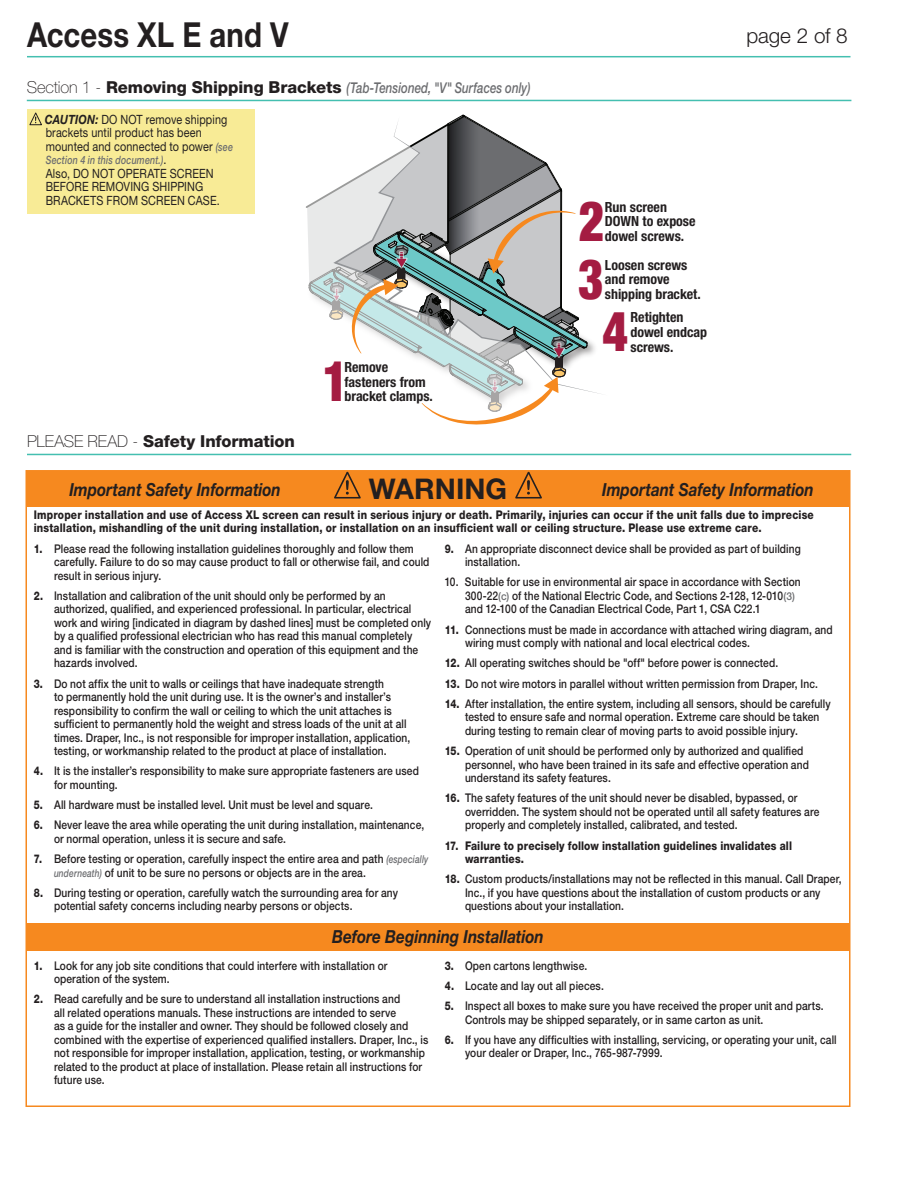
<style>
.page{position:relative;width:918px;height:1188px;background:#fff}
.page>*{position:absolute;margin:0;border:0;box-sizing:border-box;transform-origin:0 0}
.t1{font:900 condensed 55.8px/58.5px "Helvetica Neue LT Std";color:#a41c42;scale:.88 1}
.t2{font:700 34.5px "Helvetica Neue LT Std";letter-spacing:.005em;color:#231f20;scale:.85 1}
.WARNING_Header{font:700 28.5px "Helvetica Neue LT Std";color:#231f20}
.t3{font:300 20.7px "Helvetica Neue LT Std";letter-spacing:-.005em;color:#231f20}
.WARNING_header_smaller{font:italic 700 18px "Helvetica Neue LT Std";letter-spacing:-.005em;color:#231f20;scale:.85 1}
.Instructions_Section_Header{font:800 16.5px "Helvetica Neue LT Std";letter-spacing:-.005em;color:#231f20}
.Instructions_Section_Header-2{font:italic 500 14.85px "Helvetica Neue LT Std";color:#6c6d70;scale:.78 1}
.t4{font:700 condensed 13.95px/14.5px "Helvetica Neue LT Std";letter-spacing:-.005em;color:#231f20}
.Instructions_Caution{font:12.75px/13.5px "Helvetica Neue LT Std";letter-spacing:.01em;color:#231f20;scale:.85 1}
.WARNING_Instructions{font:500 12px/13.5px "Helvetica Neue LT Std";letter-spacing:.01em;color:#231f20;scale:.85 1}
.WARNING_Subhead{font:800 12px/13.5px "Helvetica Neue LT Std";letter-spacing:.015em;color:#231f20;scale:.85 1}
.WARNING_Instructions-2{font:800 12px/13.5px "Helvetica Neue LT Std";letter-spacing:.01em;color:#231f20;scale:.8 1}
.Instructions_Caution-2{font:italic 500 11.55px "Helvetica Neue LT Std";letter-spacing:.02em;color:#6c6d70;scale:.78 1}
.s1{font-weight:100;font-style:normal;font-size:16.5px;color:#231f20}
.s2{font-weight:800;font-style:normal;font-size:16.5px;color:#231f20}
.s3{font-weight:700;font-style:italic}
.s4{font-weight:500;font-style:italic;font-size:11.55px;color:#6c6d70}
.s5{font-weight:400;font-style:normal;font-size:12.75px;color:#231f20}
.s6{font-weight:100}
.s7{font-weight:800}
.s8{font-style:italic;font-size:10.8px;color:#6c6d70}
.s9{font-size:10.8px;color:#6c6d70}
</style>
<div class="page">
<svg style="left:305px;top:115px;width:283px;height:310px"></svg>
<div style="left:27px;top:472px;width:822px;height:35px;background:#f6891f"></div>
<svg style="left:334px;top:473px;width:27px;height:26px"></svg>
<svg style="left:515px;top:473px;width:27px;height:26px"></svg>
<div style="left:27px;top:923px;width:822px;height:27px;background:#f6891f"></div>
<hr style="left:27px;top:454px;width:824px;height:1px;background:#44bfb0">
<hr style="left:27px;top:100px;width:824px;height:1px;background:#44bfb0">
<div style="left:27px;top:109px;width:228px;height:105px;background:#f8eb96"></div>
<svg style="left:30px;top:113px;width:12px;height:12px"></svg>
<hr style="left:27px;top:56px;width:823px;height:1px;background:#44bfb0">
<h2 class="t2" style="left:27px;top:13px;width:309px">Access XL E and V</h2>
<h3 class="t3" style="left:746px;top:23px;width:103px">page 2 of 8</h3>
<p class="Instructions_Section_Header-2" style="left:27px;top:79px;width:647px"><span class="s1">Section 1 -</span> <span class="s2">Removing Shipping Brackets</span> (Tab-Tensioned, "V" Surfaces only)</p>
<p class="Instructions_Caution" style="left:45px;top:113px;width:223px"><span class="s3">CAUTION:</span> DO NOT remove shipping brackets until product has been mounted and connected to power <span class="s4">(see</span></p>
<p class="Instructions_Caution-2" style="left:46px;top:154px;width:156px">Section 4 in this document.)<span class="s5">.</span></p>
<p class="Instructions_Caution" style="left:46px;top:167px;width:206px">Also, DO NOT OPERATE SCREEN<br>BEFORE REMOVING SHIPPING<br>BRACKETS FROM SCREEN CASE.</p>
<p class="Instructions_Section_Header" style="left:27px;top:431px;width:270px"><span class="s6">PLEASE READ -</span> Safety Information</p>
<p class="t1" style="left:323px;top:351px;width:31px">1</p>
<p class="t4" style="left:344px;top:360px;width:90px">Remove fasteners from bracket clamps.</p>
<p class="t1" style="left:578px;top:191px;width:31px">2<br>3</p>
<p class="t4" style="left:605px;top:200px;width:92px">Run screen<br>DOWN to expose dowel screws.</p>
<p class="t4" style="left:605px;top:257px;width:97px">Loosen screws and remove shipping bracket.</p>
<p class="t4" style="left:631px;top:310px;width:78px">Retighten dowel endcap screws.</p>
<p class="t1" style="left:602px;top:301px;width:31px">4</p>
<p class="WARNING_Header" style="left:369px;top:471px;width:140px">WARNING</p>
<p class="WARNING_Subhead" style="left:34px;top:508px;width:919px">Improper installation and use of Access XL screen can result in serious injury or death. Primarily, injuries can occur if the unit falls due to imprecise installation, mishandling of the unit during installation, or installation on an insufficient wall or ceiling structure. Please use extreme care.</p>
<p class="WARNING_Instructions" style="left:54px;top:541px;width:443px;text-indent:-20px"><span class="s7">1.</span> Please read the following installation guidelines thoroughly and follow them carefully. Failure to do so may cause product to fall or otherwise fail, and could result in serious injury.</p>
<p class="WARNING_Instructions" style="left:54px;top:589px;width:445px;text-indent:-20px"><span class="s7">2.</span> Installation and calibration of the unit should only be performed by an authorized, qualified, and experienced professional. In particular, electrical work and wiring [indicated in diagram by dashed lines] must be completed only by a qualified professional electrician who has read this manual completely and is familiar with the construction and operation of this equipment and the hazards involved.</p>
<p class="WARNING_Instructions" style="left:54px;top:676px;width:421px;text-indent:-20px"><span class="s7">3.</span> Do not affix the unit to walls or ceilings that have inadequate strength<br>to permanently hold the unit during use. It is the owner’s and installer’s responsibility to confirm the wall or ceiling to which the unit attaches is sufficient to permanently hold the weight and stress loads of the unit at all times. Draper, Inc., is not responsible for improper installation, application, testing, or workmanship related to the product at place of installation.</p>
<p class="WARNING_Instructions" style="left:54px;top:764px;width:431px;text-indent:-20px"><span class="s7">4.</span> It is the installer’s responsibility to make sure appropriate fasteners are used for mounting.</p>
<p class="WARNING_Instructions" style="left:34px;top:798px;width:400px"><span class="s7">5.</span> All hardware must be installed level. Unit must be level and square.</p>
<p class="WARNING_Instructions" style="left:54px;top:818px;width:437px;text-indent:-20px"><span class="s7">6.</span> Never leave the area while operating the unit during installation, maintenance, or normal operation, unless it is secure and safe.</p>
<p class="WARNING_Instructions" style="left:54px;top:852px;width:442px;text-indent:-20px"><span class="s7">7.</span> Before testing or operation, carefully inspect the entire area and path <span class="s8">(especially underneath)</span> of unit to be sure no persons or objects are in the area.</p>
<p class="WARNING_Instructions" style="left:54px;top:886px;width:406px;text-indent:-20px"><span class="s7">8.</span> During testing or operation, carefully watch the surrounding area for any potential safety concerns including nearby persons or objects.</p>
<p class="WARNING_header_smaller" style="left:69px;top:479px;width:250px">Important Safety Information</p>
<p class="WARNING_header_smaller" style="left:602px;top:479px;width:250px">Important Safety Information</p>
<p class="WARNING_Instructions" style="left:465px;top:541px;width:397px;text-indent:-20px"><span class="s7">9.</span> An appropriate disconnect device shall be provided as part of building installation.</p>
<p class="WARNING_Instructions" style="left:465px;top:575px;width:397px;text-indent:-20px">10. Suitable for use in environmental air space in accordance with Section<br>300-22<span class="s9">(c)</span> of the National Electric Code, and Sections 2-128, 12-010<span class="s9">(3) </span>and 12-100 of the Canadian Electrical Code, Part 1, CSA C22.1</p>
<p class="WARNING_Instructions" style="left:465px;top:622px;width:434px;text-indent:-20px"><span class="s7">11.</span> Connections must be made in accordance with attached wiring diagram, and wiring must comply with national and local electrical codes.</p>
<p class="WARNING_Instructions" style="left:445px;top:656px;width:394px"><span class="s7">12.</span> All operating switches should be "off" before power is connected.</p>
<p class="WARNING_Instructions" style="left:445px;top:676px;width:441px"><span class="s7">13.</span> Do not wire motors in parallel without written permission from Draper, Inc.</p>
<p class="WARNING_Instructions" style="left:465px;top:697px;width:432px;text-indent:-20px"><span class="s7">14.</span> After installation, the entire system, including all sensors, should be carefully tested to ensure safe and normal operation. Extreme care should be taken during testing to remain clear of moving parts to avoid possible injury.</p>
<p class="WARNING_Instructions" style="left:465px;top:744px;width:406px;text-indent:-20px"><span class="s7">15.</span> Operation of unit should be performed only by authorized and qualified personnel, who have been trained in its safe and effective operation and understand its safety features.</p>
<p class="WARNING_Instructions" style="left:465px;top:791px;width:419px;text-indent:-20px"><span class="s7">16.</span> The safety features of the unit should never be disabled, bypassed, or overridden. The system should not be operated until all safety features are properly and completely installed, calibrated, and tested.</p>
<p class="WARNING_Instructions-2" style="left:465px;top:838px;width:410px;text-indent:-20px">17. Failure to precisely follow installation guidelines invalidates all warranties.</p>
<p class="WARNING_Instructions" style="left:465px;top:872px;width:445px;text-indent:-20px"><span class="s7">18.</span> Custom products/installations may not be reflected in this manual. Call Draper,<br>Inc., if you have questions about the installation of custom products or any questions about your installation.</p>
<p class="WARNING_header_smaller" style="left:332px;top:925px;width:251px">Before Beginning Installation</p>
<p class="WARNING_Instructions" style="left:54px;top:958px;width:394px;text-indent:-20px"><span class="s7">1.</span> Look for any job site conditions that could interfere with installation or operation of the system.</p>
<p class="WARNING_Instructions" style="left:54px;top:992px;width:442px;text-indent:-20px"><span class="s7">2.</span> Read carefully and be sure to understand all installation instructions and<br>all related operations manuals. These instructions are intended to serve<br>as a guide for the installer and owner. They should be followed closely and combined with the expertise of experienced qualified installers. Draper, Inc., is not responsible for improper installation, application, testing, or workmanship related to the product at place of installation. Please retain all instructions for future use.</p>
<p class="WARNING_Instructions" style="left:445px;top:958px;width:169px"><span class="s7">3.</span> Open cartons lengthwise.</p>
<p class="WARNING_Instructions" style="left:445px;top:979px;width:189px"><span class="s7">4.</span> Locate and lay out all pieces.</p>
<p class="WARNING_Instructions" style="left:465px;top:999px;width:424px;text-indent:-20px"><span class="s7">5.</span> Inspect all boxes to make sure you have received the proper unit and parts.<br>Controls may be shipped separately, or in same carton as unit.</p>
<p class="WARNING_Instructions" style="left:465px;top:1033px;width:439px;text-indent:-20px"><span class="s7">6.</span> If you have any difficulties with installing, servicing, or operating your unit, call your dealer or Draper, Inc., 765-987-7999.</p>
</div>
